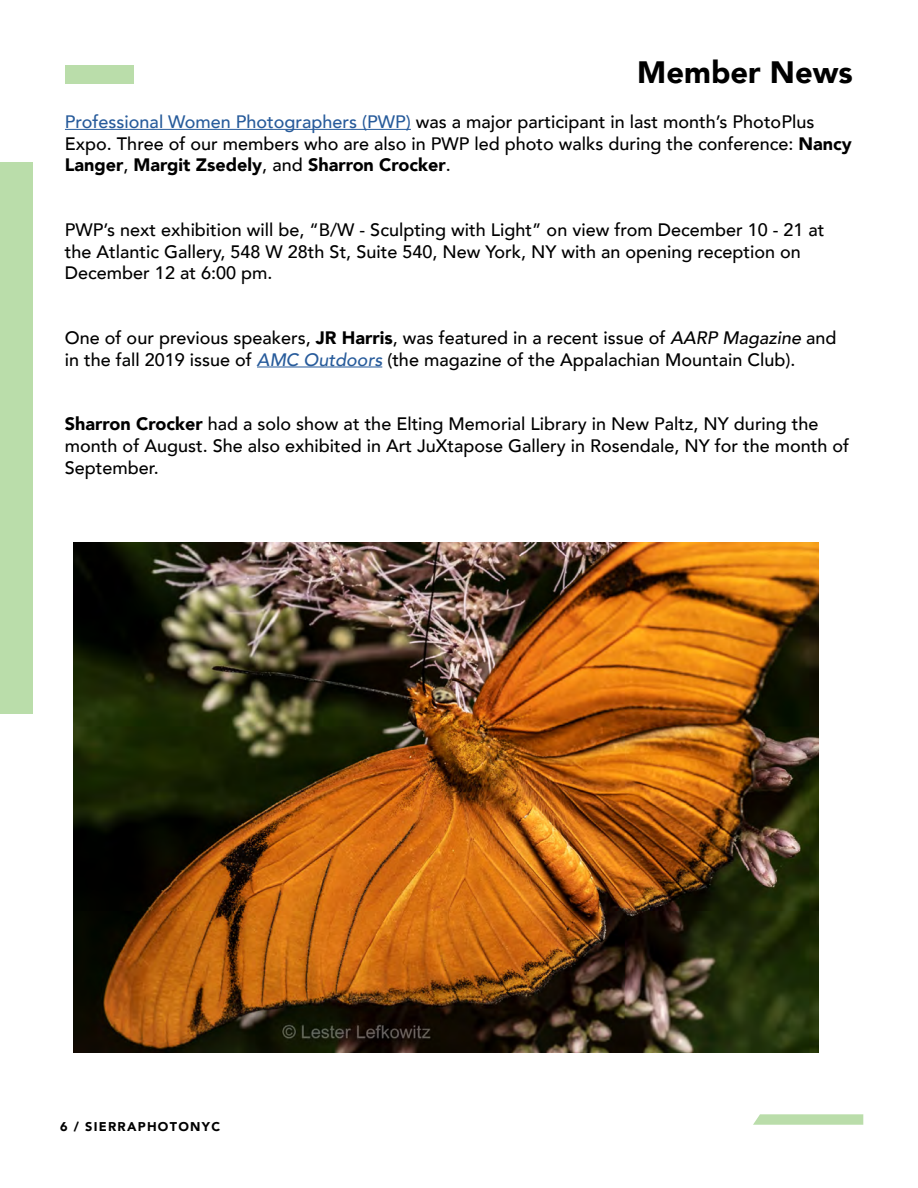
<style>
.page{position:relative;width:918px;height:1188px;background:#fff}
.page>*{position:absolute;margin:0;border:0;box-sizing:border-box;transform-origin:0 0}
.Titles{font:900 30.9px "Avenir";color:#000}
.Paragraph_Style_1{font:500 18px/21.6px "Avenir";color:#000}
.t1{font:900 12.75px "Avenir";letter-spacing:.1em;color:#000}
.s1{color:#275b9b}
.s2{font-weight:900}
.s3{font-style:italic}
.s4{font-style:italic;color:#275b9b}
</style>
<div class="page">
<div style="left:65px;top:65px;width:68px;height:19px;background:#baddaa"></div>
<div style="left:0;top:162px;width:33px;height:551px;background:#baddaa"></div>
<svg style="left:753px;top:1114px;width:110px;height:11px"></svg>
<hr style="left:65px;top:129px;width:346px;height:1px;background:#275b9b">
<hr style="left:257px;top:367px;width:125px;height:1px;background:#275b9b">
<img style="left:73px;top:542px;width:746px;height:511px">
<p class="Titles" style="left:637px;top:46px;width:217px">Member News</p>
<p class="Paragraph_Style_1" style="left:65px;top:110px;width:789px"><span class="s1">Professional Women Photographers (PWP)</span> was a major participant in last month’s PhotoPlus<br>Expo. Three of our members who are also in PWP led photo walks during the conference: <span class="s2">Nancy<br>Langer</span>, <span class="s2">Margit Zsedely</span>, and <span class="s2">Sharron Crocker</span>.</p>
<p class="Paragraph_Style_1" style="left:65px;top:218px;width:761px">PWP’s next exhibition will be, “B/W - Sculpting with Light” on view from December 10 - 21 at the Atlantic Gallery, 548 W 28th St, Suite 540, New York, NY with an opening reception on</p>
<p class="Paragraph_Style_1" style="left:65px;top:261px;width:209px">December 12 at 6:00 pm.</p>
<p class="Paragraph_Style_1" style="left:65px;top:326px;width:773px">One of our previous speakers, <span class="s2">JR Harris</span>, was featured in a recent issue of <span class="s3">AARP Magazine</span> and in the fall 2019 issue of <span class="s4">AMC Outdoors</span> (the magazine of the Appalachian Mountain Club).</p>
<p class="Paragraph_Style_1" style="left:65px;top:412px;width:786px"><span class="s2">Sharron Crocker</span> had a solo show at the Elting Memorial Library in New Paltz, NY during the month of August. She also exhibited in Art JuXtapose Gallery in Rosendale, NY for the month of<br>September.</p>
<p class="t1" style="left:60px;top:1115px;width:49px">6 / Sierr</p>
<p class="t1" style="left:127px;top:1115px;width:94px">aPhoto NYC</p>
</div>
